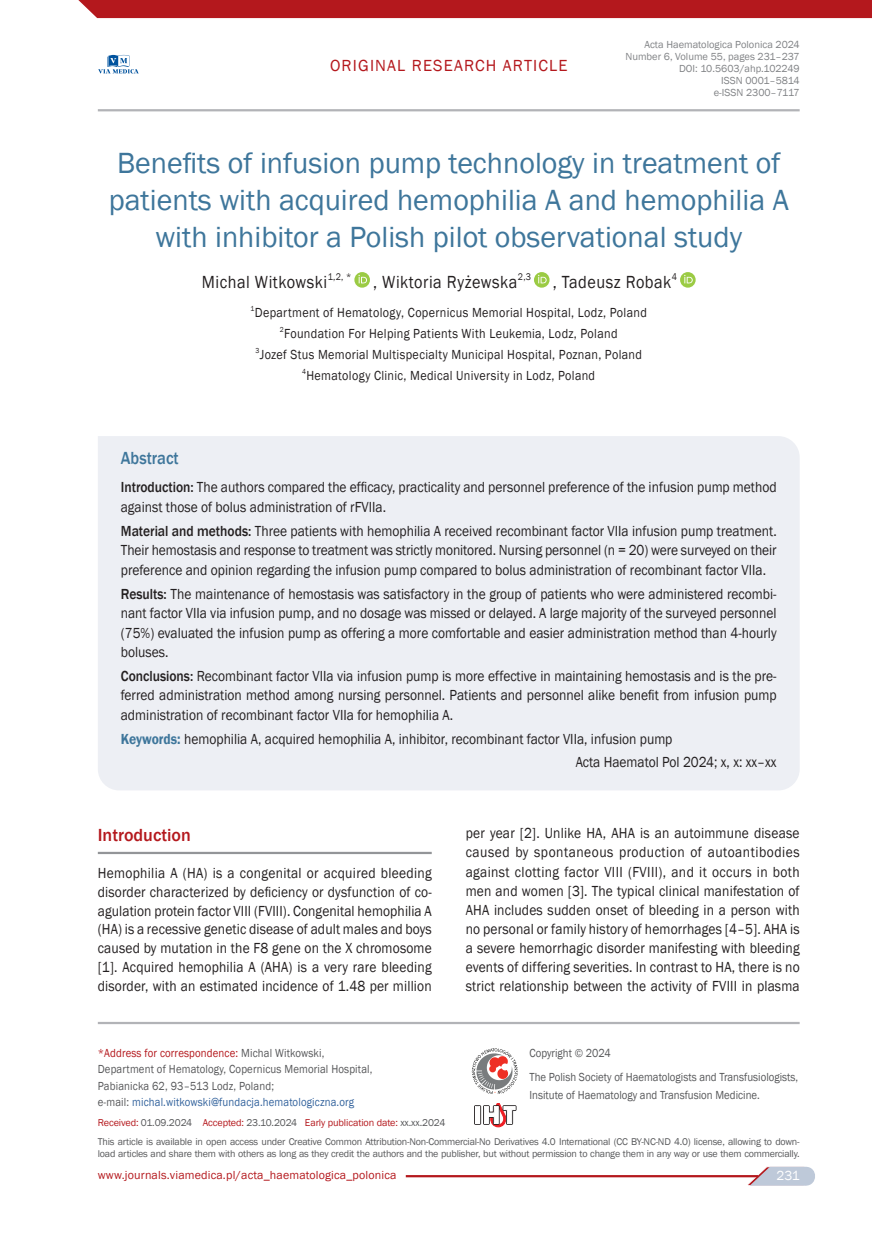
<style>
.page{position:relative;width:872px;height:1234px;background:#fff}
.page>*{position:absolute;margin:0;border:0;box-sizing:border-box;transform-origin:0 0}
._02_Tytul{font:30px/36.6px "Franklin Gothic";color:#3e769b;text-align:center}
._03_Autor{font:18px "Franklin Gothic";letter-spacing:.03em;color:#231f20;scale:.9 1}
._12_Srodtytul_1{font:500 18px "Franklin Gothic";color:#b4181d}
._06_Streszczenie_tyt{font:500 18px "Franklin Gothic";color:#3e769b;scale:.9 1}
.t1{font:16.5px "Franklin Gothic";letter-spacing:.07em;color:#b4181d}
._06_Streszczenie_tek{font:15px/19.5px "Franklin Gothic";color:#231f20;text-align:justify;scale:.9 1}
._08_Tekst_bez_wcieci{font:15px/19px "Franklin Gothic";letter-spacing:.01em;color:#231f20;text-align:justify;scale:.9 1}
._06_Streszczenie_slo{font:15px "Franklin Gothic";color:#231f20;scale:.9 1}
._06_Streszczenie_pod{font:15px "Franklin Gothic";color:#231f20;scale:.9 1}
._03_Afiliacje{font:13.5px "Franklin Gothic";letter-spacing:.025em;color:#231f20;scale:.9 1}
.t2{font:13.5px "Franklin Gothic";letter-spacing:-.025em;color:#fff}
.t3{font:12px/16.5px "Franklin Gothic";letter-spacing:.01em;color:#57585a;scale:.9 1}
.t4{font:12px "Franklin Gothic";letter-spacing:.01em;color:#b4181d}
.t5{font:10.5px/12px "Franklin Gothic";color:#808285;text-align:right}
.t6{font:10.2px "Franklin Gothic";letter-spacing:-.01em;color:#b4181d}
.t7{font:10.05px/12px "Franklin Gothic";letter-spacing:-.02em;color:#57585a}
._03_Autor-2{font:9.9px "Franklin Gothic";color:#231f20;scale:.9 1}
._03_Afiliacje-2{font:7.35px "Franklin Gothic";color:#231f20;scale:.9 1}
.s1{font-weight:500}
.s2{font-weight:600;color:#3e769b}
.s3{color:#b4181d}
.s4{color:#33639d}
.s5{color:#57585a}
</style>
<div class="page">
<div style="left:78px;top:0;width:794px;height:18px;background:#b4181d"></div>
<svg style="left:746px;top:1166px;width:69px;height:19px"></svg>
<hr style="left:98px;top:109px;width:701px;height:2px;background:#b2b3b7">
<hr style="left:406px;top:1174px;width:352px;height:2px;background:#b4181d">
<svg style="left:98px;top:55px;width:41px;height:19px"></svg>
<hr style="left:98px;top:1021px;width:701px;height:2px;background:#b2b3b7">
<svg style="left:483px;top:1103px;width:33px;height:24px"></svg>
<div style="left:474px;top:1104px;width:7px;height:20px;background:#504d4e"></div>
<div style="left:475px;top:1106px;width:5px;height:17px;background:#fff"></div>
<svg style="left:472px;top:1048px;width:46px;height:45px"></svg>
<div style="left:98px;top:436px;width:701px;height:354px;background:#edeff4"></div>
<svg style="left:354px;top:272px;width:16px;height:15px"></svg>
<svg style="left:358px;top:275px;width:9px;height:8px"></svg>
<svg style="left:534px;top:272px;width:15px;height:15px"></svg>
<svg style="left:538px;top:275px;width:8px;height:8px"></svg>
<svg style="left:680px;top:272px;width:15px;height:15px"></svg>
<svg style="left:684px;top:275px;width:8px;height:8px"></svg>
<hr style="left:98px;top:851px;width:334px;height:2px;background:#939598">
<p class="t1" style="left:330px;top:55px;width:239px">ORIGINAL RESEARCH ARTICLE</p>
<p class="t5" style="left:625px;top:38px;width:176px">Acta Haematologica Polonica 2024<br>Number 6, Volume 55, pages 231–237<br>DOI: 10.5603/ahp.102249<br>ISSN 0001–5814<br>e-ISSN 2300–7117</p>
<p class="_02_Tytul" style="left:109px;top:146px;width:681px">Benefits of infusion pump technology in treatment of patients with acquired hemophilia A and hemophilia A with inhibitor a Polish pilot observational study</p>
<p class="_03_Autor" style="left:202px;top:270px;width:141px">Michal Witkowski</p>
<p class="_03_Autor-2" style="left:328px;top:270px;width:28px">1,2, *</p>
<p class="_03_Autor" style="left:373px;top:270px;width:162px">, Wiktoria Ryżewska</p>
<p class="_03_Autor-2" style="left:518px;top:270px;width:16px">2,3</p>
<p class="_03_Autor" style="left:553px;top:270px;width:133px">, Tadeusz Robak</p>
<p class="_03_Autor-2" style="left:672px;top:270px;width:7px">4</p>
<p class="_03_Afiliacje-2" style="left:251px;top:304px;width:6px">1</p>
<p class="_03_Afiliacje" style="left:255px;top:304px;width:437px">Department of Hematology, Copernicus Memorial Hospital, Lodz, Poland</p>
<p class="_03_Afiliacje-2" style="left:280px;top:325px;width:6px">2</p>
<p class="_03_Afiliacje" style="left:284px;top:325px;width:372px">Foundation For Helping Patients With Leukemia, Lodz, Poland</p>
<p class="_03_Afiliacje-2" style="left:255px;top:346px;width:6px">3</p>
<p class="_03_Afiliacje" style="left:260px;top:346px;width:426px">Jozef Stus Memorial Multispecialty Municipal Hospital, Poznan, Poland</p>
<p class="_03_Afiliacje-2" style="left:302px;top:367px;width:6px">4</p>
<p class="_03_Afiliacje" style="left:306px;top:367px;width:322px">Hematology Clinic, Medical University in Lodz, Poland</p>
<p class="_06_Streszczenie_tyt" style="left:121px;top:447px;width:66px">Abstract</p>
<p class="_06_Streszczenie_tek" style="left:121px;top:478px;width:730px"><span class="s1">Introduction:</span> The authors compared the efficacy, practicality and personnel preference of the infusion pump method against those of bolus administration of rFVIIa.</p>
<p class="_06_Streszczenie_tek" style="left:121px;top:521px;width:730px"><span class="s1">Material and methods:</span> Three patients with hemophilia A received recombinant factor VIIa infusion pump treatment.<br>Their hemostasis and response to treatment was strictly monitored. Nursing personnel (n = 20) were surveyed on their preference and opinion regarding the infusion pump compared to bolus administration of recombinant factor VIIa.</p>
<p class="_06_Streszczenie_tek" style="left:121px;top:584px;width:730px"><span class="s1">Results:</span> The maintenance of hemostasis was satisfactory in the group of patients who were administered recombi&shy;nant factor VIIa via infusion pump, and no dosage was missed or delayed. A large majority of the surveyed personnel (75%) evaluated the infusion pump as offering a more comfortable and easier administration method than 4-hourly boluses.</p>
<p class="_06_Streszczenie_tek" style="left:121px;top:666px;width:730px"><span class="s1">Conclusions:</span> Recombinant factor VIIa via infusion pump is more effective in maintaining hemostasis and is the pre&shy;ferred administration method among nursing personnel. Patients and personnel alike benefit from infusion pump administration of recombinant factor VIIa for hemophilia A.</p>
<p class="_06_Streszczenie_slo" style="left:121px;top:729px;width:614px"><span class="s2">Keywords:</span> hemophilia A, acquired hemophilia A, inhibitor, recombinant factor VIIa, infusion pump</p>
<p class="_06_Streszczenie_pod" style="left:575px;top:753px;width:225px">Acta Haematol Pol 2024; x, x: xx–xx</p>
<p class="_12_Srodtytul_1" style="left:98px;top:823px;width:95px">Introduction</p>
<p class="_08_Tekst_bez_wcieci" style="left:98px;top:863px;width:372px">Hemophilia A (HA) is a congenital or acquired bleeding disorder characterized by deficiency or dysfunction of co&shy;agulation protein factor VIII (FVIII). Congenital hemophilia A (HA) is a recessive genetic disease of adult males and boys caused by mutation in the F8 gene on the X chromosome [1]. Acquired hemophilia A (AHA) is a very rare bleeding disorder, with an estimated incidence of 1.48 per million</p>
<p class="_08_Tekst_bez_wcieci" style="left:466px;top:824px;width:372px">per year [2]. Unlike HA, AHA is an autoimmune disease caused by spontaneous production of autoantibodies against clotting factor VIII (FVIII), and it occurs in both men and women [3]. The typical clinical manifestation of AHA includes sudden onset of bleeding in a person with no personal or family history of hemorrhages [4–5]. AHA is a severe hemorrhagic disorder manifesting with bleeding events of differing severities. In contrast to HA, there is no strict relationship between the activity of FVIII in plasma</p>
<p class="t3" style="left:98px;top:1044px;width:307px"><span class="s3">*Address for correspondence:</span> Michal Witkowski, Department of Hematology, Copernicus Memorial Hospital, Pabianicka 62, 93–513 Lodz, Poland;<br>e-mail: <span class="s4">michal.witkowski@fundacja.hematologiczna.org</span></p>
<p class="t3" style="left:529px;top:1040px;width:300px;line-height:24.5px">Copyright © 2024<br>The Polish Society of Haematologists and Transfusiologists,</p>
<p class="t3" style="left:529px;top:1086px;width:257px">Insitute of Haematology and Transfusion Medicine.</p>
<p class="t6" style="left:98px;top:1115px;width:349px">Received: <span class="s5">01.09.2024</span> Accepted: <span class="s5">23.10.2024</span> Early publication date: <span class="s5">xx.xx.2024</span></p>
<p class="t7" style="left:98px;top:1135px;width:703px">This article is available in open access under Creative Common Attribution-Non-Commercial-No Derivatives 4.0 International (CC BY-NC-ND 4.0) license, allowing to down&shy;load articles and share them with others as long as they credit the authors and the publisher, but without permission to change them in any way or use them commercially.</p>
<p class="t2" style="left:782px;top:1166px;width:25px">231</p>
<p class="t4" style="left:98px;top:1166px;width:300px">www.journals.viamedica.pl/acta_haematologica_polonica</p>
<p class="t2" style="left:776px;top:1166px;width:25px">231</p>
</div>
